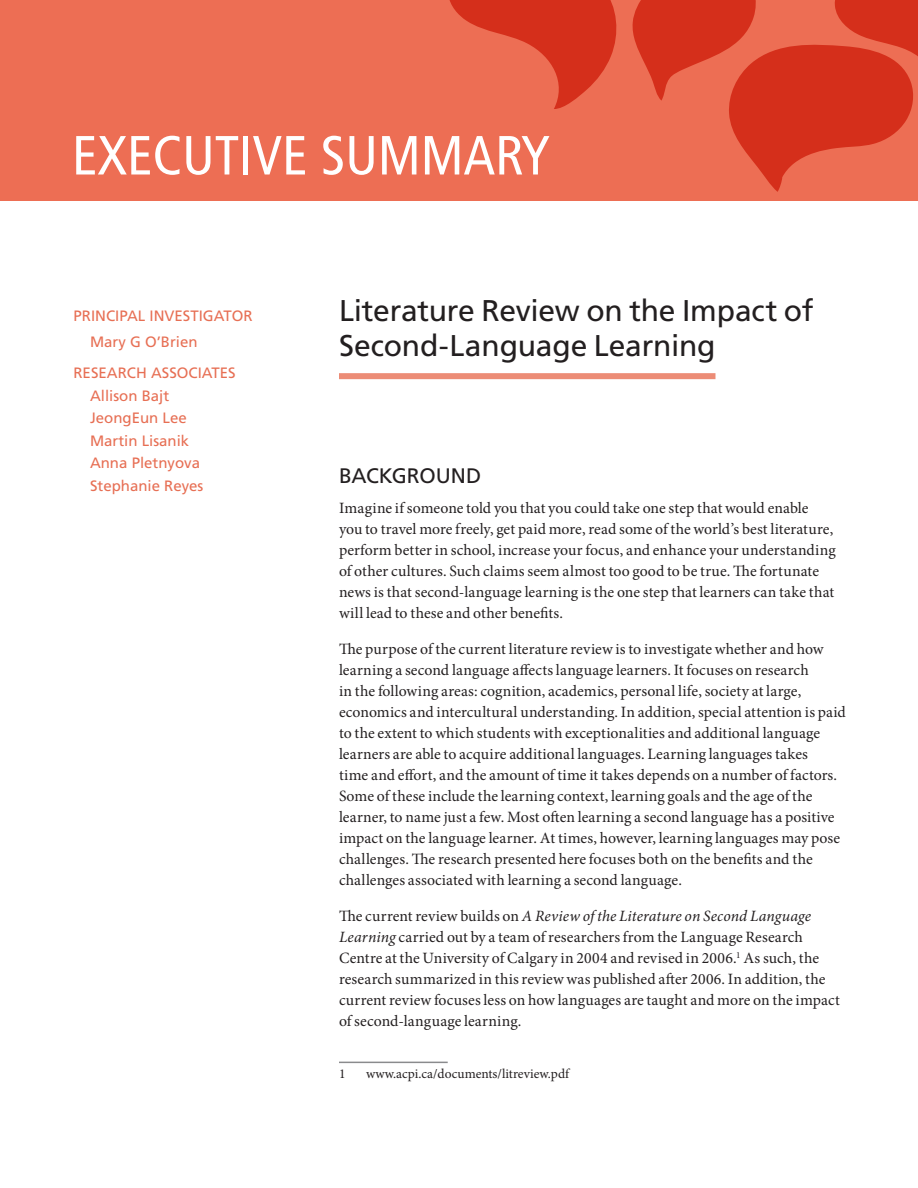
<style>
.page{position:relative;width:918px;height:1188px;background:#fff}
.page>*{position:absolute;margin:0;border:0;box-sizing:border-box;transform-origin:0 0}
.t1{font:condensed 55.05px "Frutiger LT Std";color:#fff}
.Heading_One{font:30px/34.5px "Frutiger LT Std";letter-spacing:-.005em;color:#231f20}
.Heading_Two{font:21px "Frutiger LT Std";letter-spacing:-.005em;color:#231f20}
.Body_Text{font:15.75px/21px "Minion Pro";letter-spacing:.005em;color:#231f20}
.t2{font:15px "Frutiger LT Std";color:#e76f54}
.Footnotes{font:13.5px "Minion Pro";color:#231f20}
.s1{font-style:italic}
</style>
<div class="page">
<div style="left:0;top:0;width:918px;height:201px;background:#ed6e54"></div>
<svg style="left:449px;top:0;width:168px;height:109px"></svg>
<svg style="left:632px;top:0;width:286px;height:192px"></svg>
<div style="left:339px;top:373px;width:376px;height:6px;background:#ec8c76"></div>
<hr style="left:339px;top:1062px;width:109px;height:1px;background:#8a8b8d">
<p class="t1" style="left:72px;top:123px;width:479px">EXECUTIVE SUMMARY</p>
<p class="t2" style="left:74px;top:307px;width:181px">PRINCIPAL INVESTIGATOR</p>
<p class="t2" style="left:90px;top:333px;width:109px">Mary G O’Brien</p>
<p class="t2" style="left:74px;top:364px;width:164px">RESEARCH ASSOCIATES</p>
<p class="t2" style="left:90px;top:387px;width:81px">Allison Bajt</p>
<p class="t2" style="left:90px;top:409px;width:98px">JeongEun Lee</p>
<p class="t2" style="left:90px;top:432px;width:101px">Martin Lisanik</p>
<p class="t2" style="left:90px;top:454px;width:112px">Anna Pletnyova</p>
<p class="t2" style="left:90px;top:477px;width:115px">Stephanie Reyes</p>
<p class="Heading_One" style="left:339px;top:294px;width:476px">Literature Review on the Impact of<br>Second-Language Learning</p>
<p class="Heading_Two" style="left:339px;top:463px;width:144px">BACKGROUND</p>
<p class="Body_Text" style="left:339px;top:498px;width:498px">Imagine if someone told you that you could take one step that would enable you to travel more freely, get paid more, read some of the world’s best literature, perform better in school, increase your focus, and enhance your understanding of other cultures. Such claims seem almost too good to be true. The fortunate news is that second-language learning is the one step that learners can take that will lead to these and other benefits.</p>
<p class="Body_Text" style="left:339px;top:639px;width:508px">The purpose of the current literature review is to investigate whether and how learning a second language affects language learners. It focuses on research<br>in the following areas: cognition, academics, personal life, society at large, economics and intercultural understanding. In addition, special attention is paid to the extent to which students with exceptionalities and additional language learners are able to acquire additional languages. Learning languages takes<br>time and effort, and the amount of time it takes depends on a number of factors.<br>Some of these include the learning context, learning goals and the age of the learner, to name just a few. Most often learning a second language has a positive impact on the language learner. At times, however, learning languages may pose challenges. The research presented here focuses both on the benefits and the challenges associated with learning a second language.</p>
<p class="Body_Text" style="left:339px;top:906px;width:502px">The current review builds on <span class="s1">A Review of the Literature on Second Language Learning</span> carried out by a team of researchers from the Language Research Centre at the University of Calgary in 2004 and revised in 2006.<sup>1</sup> As such, the research summarized in this review was published after 2006. In addition, the current review focuses less on how languages are taught and more on the impact of second-language learning.</p>
<p class="Footnotes" style="left:339px;top:1065px;width:8px">1</p>
<p class="Footnotes" style="left:366px;top:1065px;width:205px">www.acpi.ca/documents/litreview.pdf</p>
</div>
